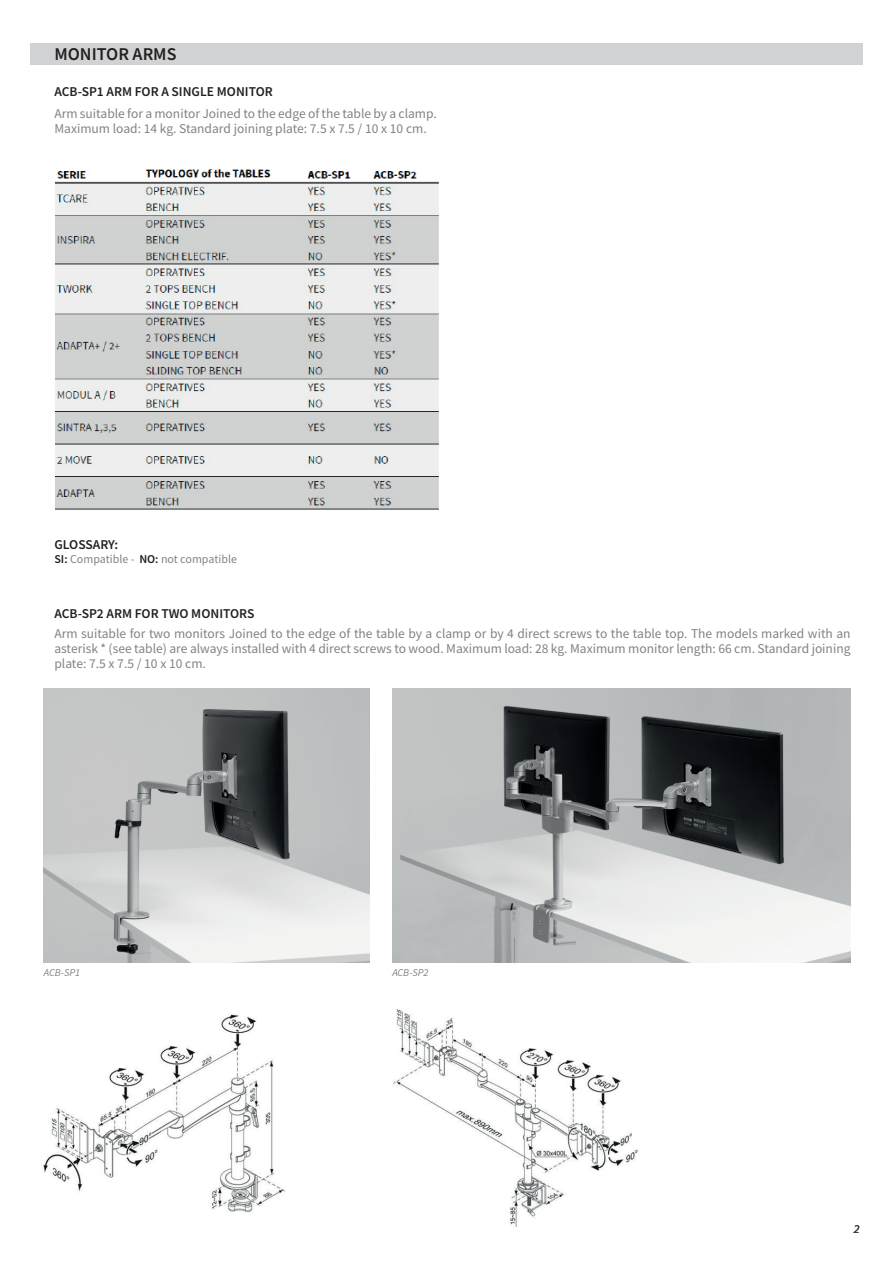
<style>
.page{position:relative;width:893px;height:1263px;background:#fff}
.page>*{position:absolute;margin:0;border:0;box-sizing:border-box;transform-origin:0 0}
.t1{font:600 18px "Source Sans Pro";color:#231f20}
.t2{font:13.5px/15px "Source Sans Pro";color:#808285}
.t3{font:600 13.5px "Source Sans Pro";color:#231f20}
.t4{font:12px "Source Sans Pro";color:#808285}
.t5{font:italic 12px "Source Sans Pro";color:#3e3e3f}
.t6{font:italic 10.5px "Source Sans Pro";color:#808285}
.s1{font-weight:600;color:#231f20}
</style>
<div class="page">
<div style="left:30px;top:43px;width:833px;height:22px;background:#d1d2d4"></div>
<img style="left:44px;top:689px;width:326px;height:273px">
<img style="left:392px;top:689px;width:458px;height:273px">
<img style="left:43px;top:1014px;width:242px;height:199px">
<img style="left:393px;top:1008px;width:247px;height:218px">
<img style="left:55px;top:169px;width:384px;height:341px">
<h1 class="t1" style="left:54px;top:42px;width:124px">MONITOR ARMS</h1>
<p class="t3" style="left:54px;top:83px;width:218px">ACB-SP1 ARM FOR A SINGLE MONITOR</p>
<p class="t2" style="left:54px;top:105px;width:384px">Arm suitable for a monitor Joined to the edge of the table by a clamp.<br>Maximum load: 14 kg. Standard joining plate: 7.5 x 7.5 / 10 x 10 cm.</p>
<p class="t3" style="left:54px;top:535px;width:65px">GLOSSARY:</p>
<p class="t4" style="left:54px;top:551px;width:184px"><span class="s1">SI:</span> Compatible - <span class="s1">NO:</span> not compatible</p>
<p class="t3" style="left:54px;top:605px;width:201px">ACB-SP2 ARM FOR TWO MONITORS</p>
<p class="t2" style="left:54px;top:626px;width:798px;text-align:justify">Arm suitable for two monitors Joined to the edge of the table by a clamp or by 4 direct screws to the table top. The models marked with an asterisk * (see table) are always installed with 4 direct screws to wood. Maximum load: 28 kg. Maximum monitor length: 66 cm. Standard joining plate: 7.5 x 7.5 / 10 x 10 cm.</p>
<p class="t6" style="left:44px;top:966px;width:38px">ACB-SP1</p>
<p class="t6" style="left:392px;top:966px;width:38px">ACB-SP2</p>
<p class="t5" style="left:854px;top:1222px;width:7px">2</p>
</div>
